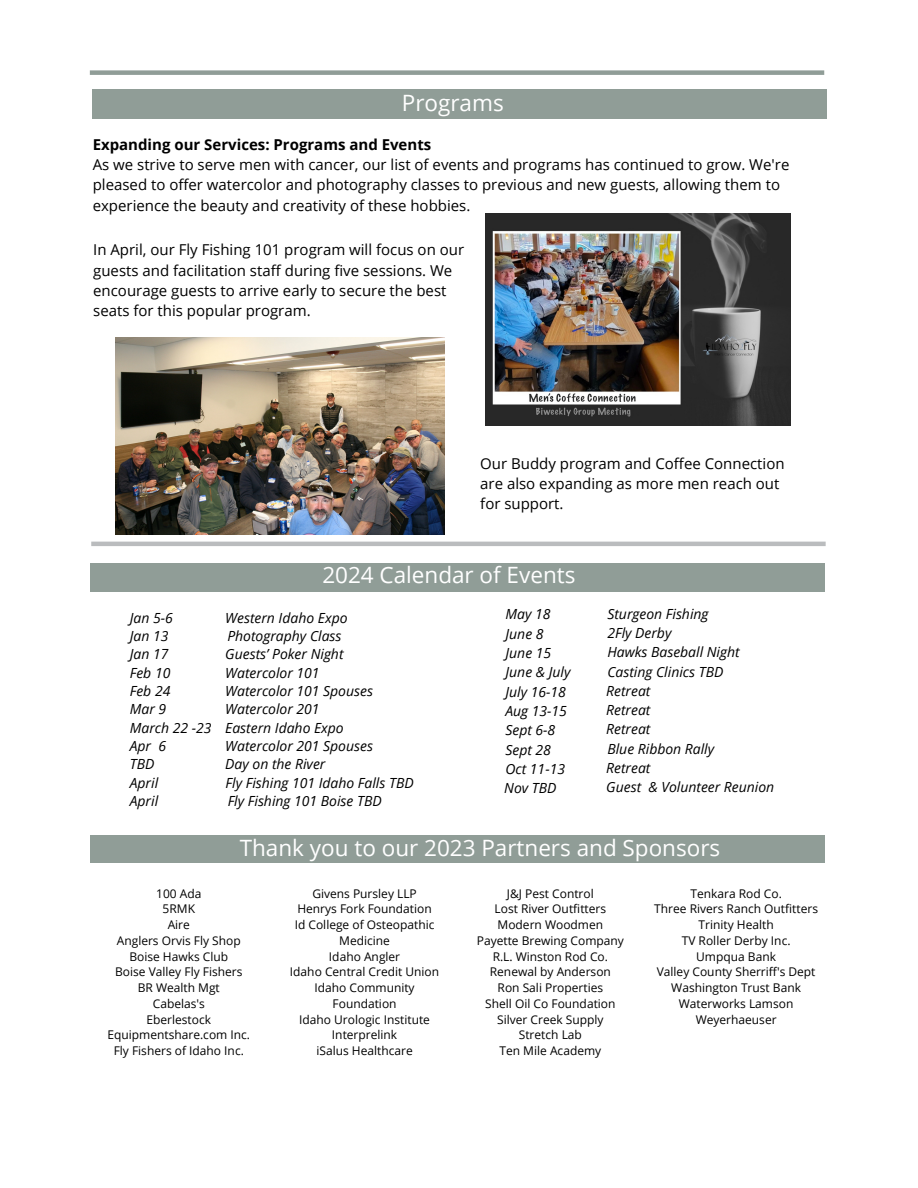
<style>
.page{position:relative;width:918px;height:1188px;background:#fff}
.page>*{position:absolute;margin:0;border:0;box-sizing:border-box;transform-origin:0 0}
.t1{font:22.5px "Open Sans";color:#fff}
.t2{font:15px/20.2px "Open Sans";color:#000}
.t3{font:italic 13.95px "Open Sans";color:#000}
.t4{font:12px/15.8px "Open Sans";color:#000;text-align:center}
.s1{font-weight:700}
</style>
<div class="page">
<div style="left:90px;top:70px;width:734px;height:5px;background:#909d97"></div>
<div style="left:92px;top:90px;width:734px;height:29px;background:#909d97"></div>
<hr style="left:91px;top:542px;width:735px;height:4px;background:#babcbe">
<div style="left:91px;top:835px;width:734px;height:28px;background:#909d97"></div>
<img style="left:485px;top:214px;width:305px;height:211px">
<div style="left:90px;top:563px;width:734px;height:28px;background:#909d97"></div>
<img style="left:116px;top:337px;width:328px;height:198px">
<h3 class="t1" style="left:402px;top:87px;width:103px">Programs</h3>
<p class="t2" style="left:93px;top:134px;width:698px"><span class="s1">Expanding our Services: Programs and Events<br></span>As we strive to serve men with cancer, our list of events and programs has continued to grow. We're pleased to offer watercolor and photography classes to previous and new guests, allowing them to experience the beauty and creativity of these hobbies.</p>
<h3 class="t2" style="left:93px;top:239px;width:372px">In April, our Fly Fishing 101 program will focus on our guests and facilitation staff during five sessions. We encourage guests to arrive early to secure the best seats for this popular program.</h3>
<p class="t2" style="left:480px;top:453px;width:306px">Our Buddy program and Coffee Connection are also expanding as more men reach out for support.</p>
<h3 class="t1" style="left:322px;top:559px;width:255px">2024 Calendar of Events</h3>
<h3 class="t3" style="left:130px;top:608px;width:44px">Jan 5-6</h3>
<h3 class="t3" style="left:225px;top:608px;width:124px">Western Idaho Expo</h3>
<h3 class="t3" style="left:130px;top:626px;width:40px">Jan 13</h3>
<h3 class="t3" style="left:227px;top:626px;width:116px">Photography Class</h3>
<h3 class="t3" style="left:130px;top:644px;width:40px">Jan 17</h3>
<h3 class="t3" style="left:225px;top:644px;width:120px">Guests’ Poker Night</h3>
<h3 class="t3" style="left:130px;top:663px;width:42px">Feb 10</h3>
<h3 class="t3" style="left:225px;top:663px;width:96px">Watercolor 101</h3>
<h3 class="t3" style="left:130px;top:681px;width:42px">Feb 24</h3>
<h3 class="t3" style="left:225px;top:681px;width:149px">Watercolor 101 Spouses</h3>
<h3 class="t3" style="left:130px;top:699px;width:38px">Mar 9</h3>
<h3 class="t3" style="left:225px;top:699px;width:96px">Watercolor 201</h3>
<h3 class="t3" style="left:130px;top:718px;width:83px">March 22 -23</h3>
<h3 class="t3" style="left:225px;top:718px;width:120px">Eastern Idaho Expo</h3>
<h3 class="t3" style="left:130px;top:736px;width:38px">Apr 6</h3>
<h2 class="t3" style="left:225px;top:736px;width:149px">Watercolor 201 Spouses</h2>
<h3 class="t3" style="left:130px;top:754px;width:26px">TBD</h3>
<h3 class="t3" style="left:225px;top:754px;width:102px">Day on the River</h3>
<h3 class="t3" style="left:130px;top:773px;width:30px">April</h3>
<h3 class="t3" style="left:226px;top:773px;width:190px">Fly Fishing 101 Idaho Falls TBD</h3>
<h3 class="t3" style="left:130px;top:791px;width:30px">April</h3>
<h3 class="t3" style="left:228px;top:791px;width:155px">Fly Fishing 101 Boise TBD</h3>
<h3 class="t3" style="left:506px;top:604px;width:46px">May 18</h3>
<h3 class="t3" style="left:607px;top:604px;width:103px">Sturgeon Fishing</h3>
<h3 class="t3" style="left:506px;top:624px;width:40px">June 8</h3>
<h3 class="t3" style="left:607px;top:623px;width:66px">2Fly Derby</h3>
<h3 class="t3" style="left:506px;top:643px;width:47px">June 15</h3>
<h3 class="t3" style="left:607px;top:642px;width:134px">Hawks Baseball Night</h3>
<h3 class="t3" style="left:506px;top:662px;width:67px">June &amp; July</h3>
<h3 class="t3" style="left:607px;top:662px;width:117px">Casting Clinics TBD</h3>
<h3 class="t3" style="left:506px;top:682px;width:62px">July 16-18</h3>
<h3 class="t3" style="left:606px;top:681px;width:46px">Retreat</h3>
<h3 class="t3" style="left:506px;top:701px;width:63px">Aug 13-15</h3>
<h3 class="t3" style="left:606px;top:700px;width:46px">Retreat</h3>
<h3 class="t3" style="left:506px;top:720px;width:51px">Sept 6-8</h3>
<h3 class="t3" style="left:606px;top:720px;width:46px">Retreat</h3>
<h3 class="t3" style="left:506px;top:740px;width:47px">Sept 28</h3>
<h3 class="t3" style="left:607px;top:739px;width:108px">Blue Ribbon Rally</h3>
<h3 class="t3" style="left:506px;top:759px;width:61px">Oct 11-13</h3>
<h3 class="t3" style="left:606px;top:758px;width:46px">Retreat</h3>
<h3 class="t3" style="left:504px;top:778px;width:54px">Nov TBD</h3>
<h1 class="t3" style="left:606px;top:777px;width:169px">Guest &amp; Volunteer Reunion</h1>
<h1 class="t1" style="left:240px;top:832px;width:482px">Thank you to our 2023 Partners and Sponsors</h1>
<p class="t4" style="left:108px;top:885px;width:144px">100 Ada<br>5RMK<br>Aire<br>Anglers Orvis Fly Shop<br>Boise Hawks Club<br>Boise Valley Fly Fishers<br>BR Wealth Mgt<br>Cabelas's<br>Eberlestock<br>Equipmentshare.com Inc.<br>Fly Fishers of Idaho Inc.</p>
<p class="t4" style="left:290px;top:885px;width:151px">Givens Pursley LLP<br>Henrys Fork Foundation<br>Id College of Osteopathic<br>Medicine<br>Idaho Angler<br>Idaho Central Credit Union<br>Idaho Community<br>Foundation<br>Idaho Urologic Institute<br>Interprelink<br>iSalus Healthcare</p>
<p class="t4" style="left:477px;top:885px;width:149px">J&amp;J Pest Control<br>Lost River Outfitters<br>Modern Woodmen<br>Payette Brewing Company<br>R.L. Winston Rod Co.<br>Renewal by Anderson<br>Ron Sali Properties<br>Shell Oil Co Foundation<br>Silver Creek Supply<br>Stretch Lab<br>Ten Mile Academy</p>
<p class="t4" style="left:654px;top:885px;width:165px">Tenkara Rod Co.<br>Three Rivers Ranch Outfitters<br>Trinity Health<br>TV Roller Derby Inc.<br>Umpqua Bank<br>Valley County Sherriff's Dept<br>Washington Trust Bank<br>Waterworks Lamson<br>Weyerhaeuser</p>
</div>
